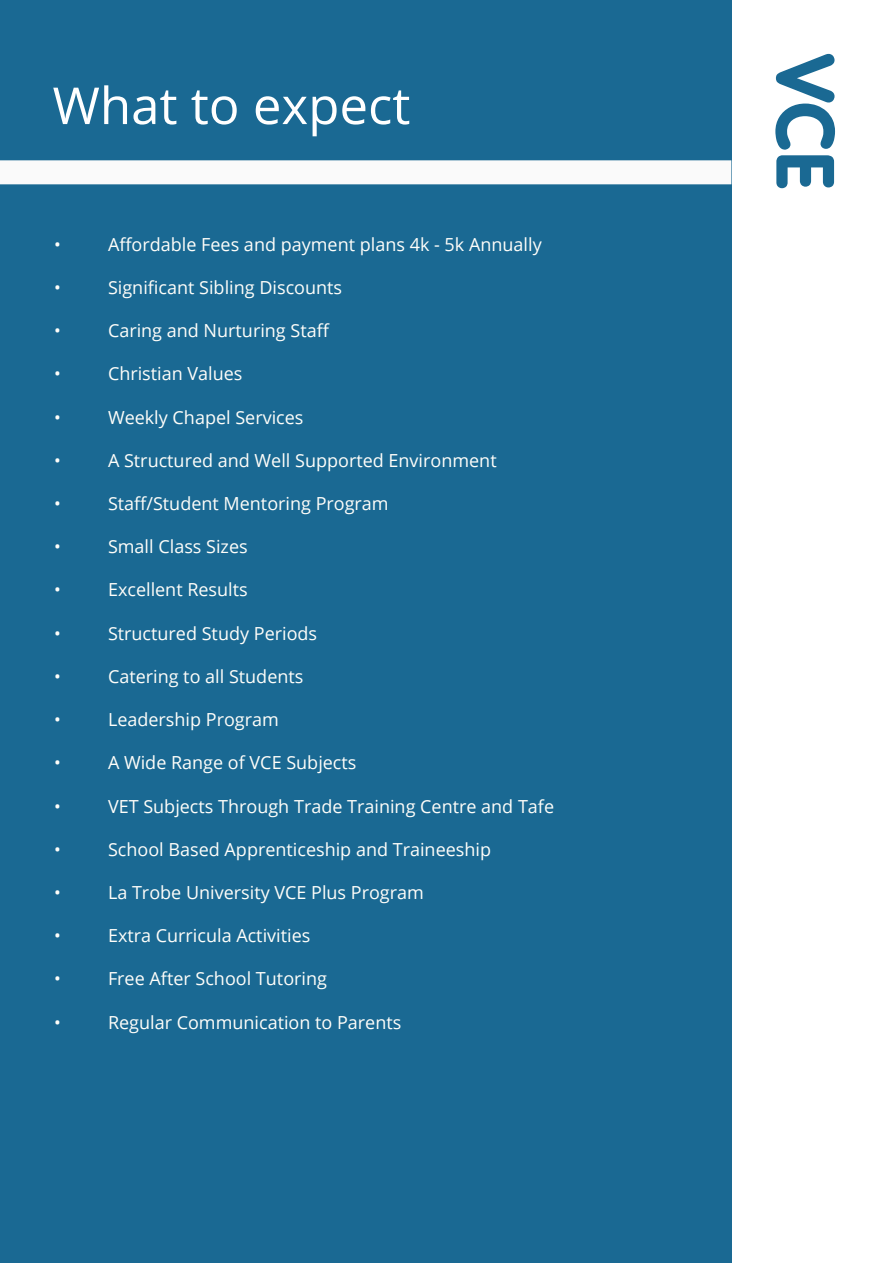
<style>
.page{position:relative;width:893px;height:1263px;background:#fff}
.page>*{position:absolute;margin:0;border:0;box-sizing:border-box;transform-origin:0 0}
.t1{font:81px "VAG Rounded Bold";color:#1a6993}
.t2{font:51px "Open Sans";color:#fff}
.t3{font:18px "Open Sans";color:#fffefa}
</style>
<div class="page">
<div style="left:0;top:0;width:731px;height:1263px;background:#1a6993"></div>
<div style="left:0;top:160px;width:731px;height:24px;background:#fafafa"></div>
<p class="t2" style="left:53px;top:71px;width:359px">What to expect</p>
<p class="t3" style="left:54px;top:232px;width:8px">•</p>
<p class="t3" style="left:108px;top:232px;width:435px">Affordable Fees and payment plans 4k - 5k Annually</p>
<p class="t3" style="left:54px;top:275px;width:8px">•</p>
<p class="t3" style="left:108px;top:275px;width:236px">Significant Sibling Discounts</p>
<p class="t3" style="left:54px;top:318px;width:8px">•</p>
<p class="t3" style="left:108px;top:318px;width:223px">Caring and Nurturing Staff</p>
<p class="t3" style="left:54px;top:362px;width:8px">•</p>
<p class="t3" style="left:108px;top:362px;width:136px">Christian Values</p>
<p class="t3" style="left:54px;top:405px;width:8px">•</p>
<p class="t3" style="left:108px;top:405px;width:197px">Weekly Chapel Services</p>
<p class="t3" style="left:54px;top:448px;width:8px">•</p>
<p class="t3" style="left:108px;top:448px;width:390px">A Structured and Well Supported Environment</p>
<p class="t3" style="left:54px;top:491px;width:8px">•</p>
<p class="t3" style="left:108px;top:491px;width:282px">Staff/Student Mentoring Program</p>
<p class="t3" style="left:54px;top:534px;width:8px">•</p>
<p class="t3" style="left:108px;top:534px;width:141px">Small Class Sizes</p>
<p class="t3" style="left:54px;top:578px;width:8px">•</p>
<p class="t3" style="left:108px;top:578px;width:141px">Excellent Results</p>
<p class="t3" style="left:54px;top:621px;width:8px">•</p>
<p class="t3" style="left:108px;top:621px;width:211px">Structured Study Periods</p>
<p class="t3" style="left:54px;top:664px;width:8px">•</p>
<p class="t3" style="left:108px;top:664px;width:197px">Catering to all Students</p>
<p class="t3" style="left:54px;top:707px;width:8px">•</p>
<p class="t3" style="left:108px;top:707px;width:172px">Leadership Program</p>
<p class="t3" style="left:54px;top:750px;width:8px">•</p>
<p class="t3" style="left:108px;top:750px;width:250px">A Wide Range of VCE Subjects</p>
<p class="t3" style="left:54px;top:794px;width:8px">•</p>
<p class="t3" style="left:108px;top:794px;width:448px">VET Subjects Through Trade Training Centre and Tafe</p>
<p class="t3" style="left:54px;top:837px;width:8px">•</p>
<p class="t3" style="left:108px;top:837px;width:385px">School Based Apprenticeship and Traineeship</p>
<p class="t3" style="left:54px;top:880px;width:8px">•</p>
<p class="t3" style="left:108px;top:880px;width:317px">La Trobe University VCE Plus Program</p>
<p class="t3" style="left:54px;top:923px;width:8px">•</p>
<p class="t3" style="left:108px;top:923px;width:204px">Extra Curricula Activities</p>
<p class="t3" style="left:54px;top:966px;width:8px">•</p>
<p class="t3" style="left:108px;top:966px;width:220px">Free After School Tutoring</p>
<p class="t3" style="left:54px;top:1010px;width:8px">•</p>
<p class="t3" style="left:108px;top:1010px;width:295px">Regular Communication to Parents</p>
<p class="t1" style="left:852px;top:54px;width:136px;rotate:90deg">VCE</p>
</div>
